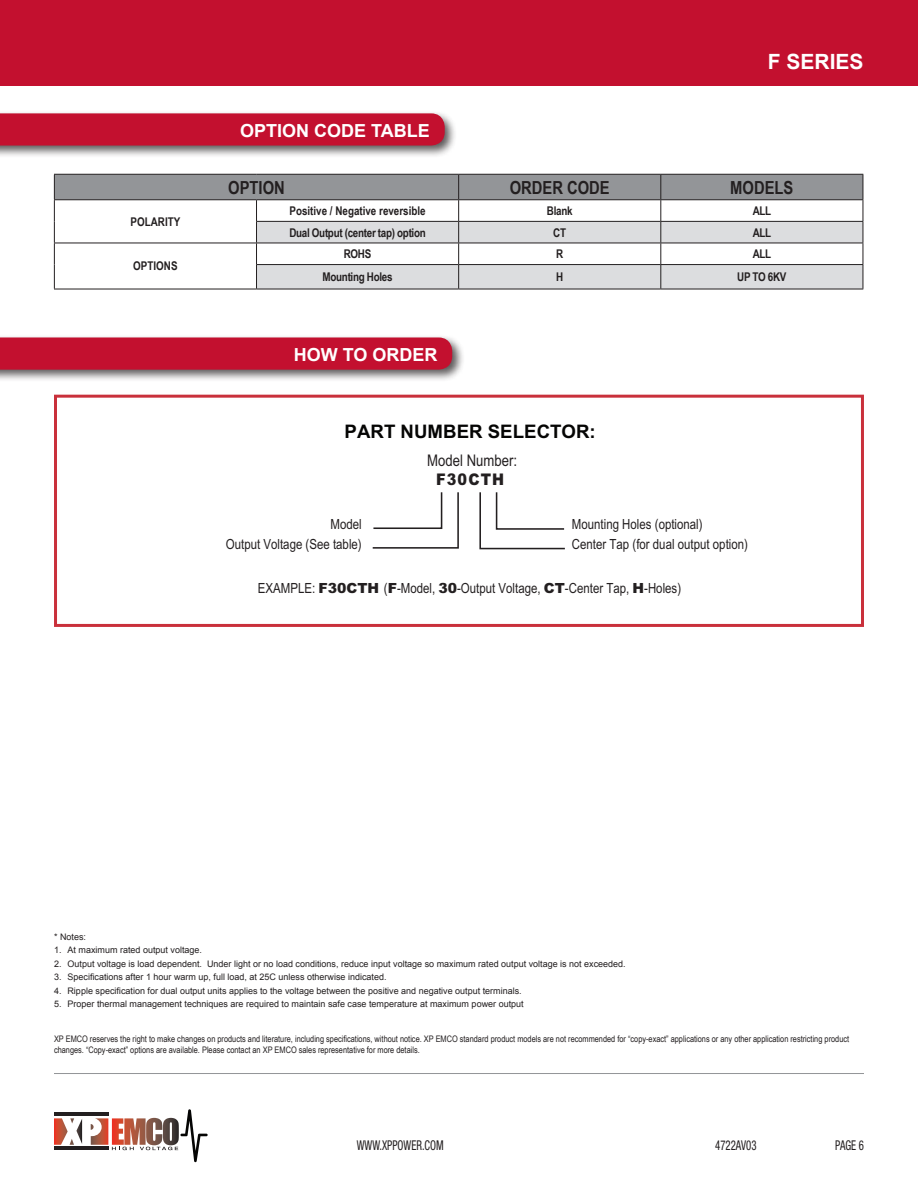
<style>
.page{position:relative;width:918px;height:1188px;background:#fff}
.page>*{position:absolute;margin:0;border:0;box-sizing:border-box;transform-origin:0 0}
.t1{font:700 21px "Arial";color:#fff}
.t2{font:700 18.6px "Arial";color:#050504}
.t3{font:700 18px "Arial";color:#fff}
.t4{font:700 18px "Arial Narrow";color:#231f20}
.t5{font:16.05px/18.9px "Arial Narrow";color:#231f20;text-align:center}
.t6{font:13.95px/20.2px "Arial Narrow";color:#231f20;text-align:right}
.t7{font:condensed 13.5px "Helvetica Neue";color:#231f20;scale:.8 1}
.t8{font:700 12px "Arial Narrow";letter-spacing:-.025em;color:#231f20}
.t9{font:700 12px "Arial Narrow";color:#231f20}
.t10{font:9px "Arial";color:#231f20}
.t11{font:9px/10.5px "Arial Narrow";color:#231f20}
.s1{font-family:"Arial";font-weight:900}
</style>
<div class="page">
<hr style="left:54px;top:1073px;width:810px;height:1px;background:#939598">
<svg style="left:82px;top:1119px;width:9px;height:26px"></svg>
<hr style="left:54px;top:1113px;width:54px;height:3px;background:#231f20">
<svg style="left:54px;top:1118px;width:28px;height:27px"></svg>
<svg style="left:91px;top:1109px;width:117px;height:53px"></svg>
<hr style="left:54px;top:1147px;width:54px;height:3px;background:#231f20">
<div style="left:0;top:110px;width:458px;height:49px;background:#231f20;opacity:.74"></div>
<div style="left:0;top:113px;width:445px;height:33px;background:#c3102f"></div>
<div style="left:0;top:0;width:918px;height:86px;background:#c3102f"></div>
<div style="left:0;top:334px;width:465px;height:49px;background:#231f20;opacity:.74"></div>
<div style="left:0;top:338px;width:452px;height:32px;background:#c3102f"></div>
<div style="left:54px;top:395px;width:810px;height:232px;border:3px solid #c9303b"></div>
<svg style="left:372px;top:492px;width:193px;height:58px"></svg>
<hr style="left:54px;top:289px;width:203px;height:1px;background:#231f20">
<svg style="left:54px;top:174px;width:810px;height:115px"></svg>
<hr style="left:257px;top:289px;width:202px;height:1px;background:#231f20">
<hr style="left:459px;top:289px;width:202px;height:1px;background:#231f20">
<hr style="left:661px;top:289px;width:202px;height:1px;background:#231f20">
<p class="t3" style="left:240px;top:118px;width:191px">OPTION CODE TABLE</p>
<p class="t1" style="left:768px;top:48px;width:97px">F SERIES</p>
<p class="t9" style="left:131px;top:212px;width:51px">POLARITY</p>
<p class="t9" style="left:133px;top:257px;width:46px">OPTIONS</p>
<p class="t4" style="left:228px;top:174px;width:58px">OPTION</p>
<p class="t4" style="left:510px;top:174px;width:102px">ORDER CODE</p>
<p class="t4" style="left:730px;top:174px;width:65px">MODELS</p>
<p class="t9" style="left:289px;top:202px;width:138px">Positive / Negative reversible</p>
<p class="t8" style="left:547px;top:202px;width:27px">Blank</p>
<p class="t8" style="left:753px;top:202px;width:20px">ALL</p>
<p class="t8" style="left:289px;top:223px;width:138px">Dual Output (center tap) option</p>
<p class="t8" style="left:553px;top:223px;width:14px">CT</p>
<p class="t8" style="left:753px;top:223px;width:20px">ALL</p>
<p class="t8" style="left:344px;top:245px;width:29px">ROHS</p>
<p class="t8" style="left:556px;top:245px;width:9px">R</p>
<p class="t8" style="left:753px;top:245px;width:20px">ALL</p>
<p class="t8" style="left:323px;top:268px;width:71px">Mounting Holes</p>
<p class="t8" style="left:556px;top:268px;width:9px">H</p>
<p class="t8" style="left:737px;top:268px;width:51px">UP TO 6KV</p>
<p class="t3" style="left:294px;top:342px;width:145px">HOW TO ORDER</p>
<p class="t2" style="left:345px;top:419px;width:253px">PART NUMBER SELECTOR:</p>
<p class="t5" style="left:427px;top:451px;width:91px">Model Number:<br><span class="s1">F30CTH</span></p>
<p class="t6" style="left:572px;top:514px;width:178px;text-align:left">Mounting Holes (optional)<br>Center Tap (for dual output option)</p>
<p class="t6" style="left:226px;top:513px;width:137px">Model<br>Output Voltage (See table)</p>
<p class="t6" style="left:258px;top:578px;width:425px">EXAMPLE: <span class="s1">F30CTH</span> (<span class="s1">F</span>-Model, <span class="s1">30</span>-Output Voltage, <span class="s1">CT</span>-Center Tap, <span class="s1">H</span>-Holes)</p>
<p class="t10" style="left:54px;top:931px;width:34px">* Notes:</p>
<p class="t10" style="left:54px;top:944px;width:150px">1. At maximum rated output voltage.</p>
<p class="t10" style="left:54px;top:958px;width:573px">2. Output voltage is load dependent. Under light or no load conditions, reduce input voltage so maximum rated output voltage is not exceeded.</p>
<p class="t10" style="left:54px;top:971px;width:334px">3. Specifications after 1 hour warm up, full load, at 25C unless otherwise indicated.</p>
<p class="t10" style="left:54px;top:985px;width:469px">4. Ripple specification for dual output units applies to the voltage between the positive and negative output terminals.</p>
<p class="t10" style="left:54px;top:998px;width:471px">5. Proper thermal management techniques are required to maintain safe case temperature at maximum power output</p>
<p class="t11" style="left:54px;top:1034px;width:797px">XP EMCO reserves the right to make changes on products and literature, including specifications, without notice. XP EMCO standard product models are not recommended for “copy-exact” applications or any other application restricting product changes. “Copy-exact” options are available. Please contact an XP EMCO sales representative for more details.</p>
<h3 class="t7" style="left:357px;top:1138px;width:110px">WWW.XPPOWER.COM</h3>
<h3 class="t7" style="left:715px;top:1138px;width:53px">4722AV03</h3>
<h3 class="t7" style="left:835px;top:1138px;width:37px">PAGE 6</h3>
</div>
